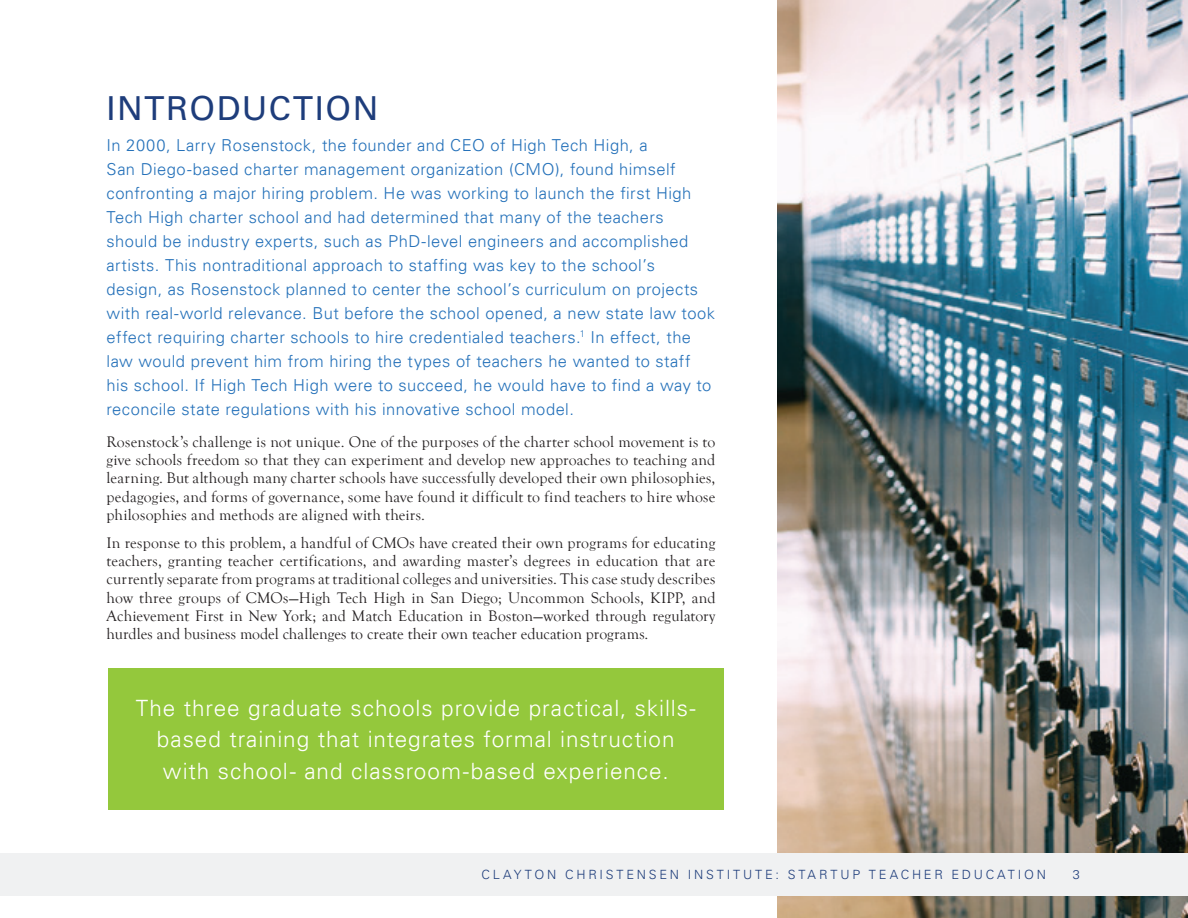
<style>
.page{position:relative;width:1188px;height:918px;background:#fff}
.page>*{position:absolute;margin:0;border:0;box-sizing:border-box;transform-origin:0 0}
.t1{font:33px "Univers LT Std";letter-spacing:.045em;color:#1e3d7b}
.t2{font:300 22.5px/31.5px "Univers LT";letter-spacing:.04em;color:#fff;text-align:center}
.t3{font:300 16.5px/24px "Univers LT";letter-spacing:.025em;color:#2370b9}
.t4{font:15.75px/18.5px "Goudy Old Style T";letter-spacing:.005em;color:#231f20;text-align:justify}
.t5{font:300 12.75px "Univers LT";letter-spacing:.22em;color:#1e3d7b}
</style>
<div class="page">
<div style="left:108px;top:669px;width:616px;height:141px;background:#94c83c"></div>
<img style="left:778px;top:0;width:410px;height:918px">
<div style="left:0;top:853px;width:1188px;height:43px;background:#f0f1f2"></div>
<h1 class="t1" style="left:107px;top:89px;width:273px">INTRODUCTION</h1>
<p class="t3" style="left:107px;top:133px;width:610px">In 2000, Larry Rosenstock, the founder and CEO of High Tech High, a<br>San Diego-based charter management organization (CMO), found himself confronting a major hiring problem. He was working to launch the first High Tech High charter school and had determined that many of the teachers should be industry experts, such as PhD-level engineers and accomplished artists. This nontraditional approach to staffing was key to the school’s design, as Rosenstock planned to center the school’s curriculum on projects with real-world relevance. But before the school opened, a new state law took effect requiring charter schools to hire credentialed teachers.<sup>1</sup> In effect, the law would prevent him from hiring the types of teachers he wanted to staff his school. If High Tech High were to succeed, he would have to find a way to reconcile state regulations with his innovative school model.</p>
<p class="t4" style="left:107px;top:433px;width:610px">Rosenstock’s challenge is not unique. One of the purposes of the charter school movement is to give schools freedom so that they can experiment and develop new approaches to teaching and learning. But although many charter schools have successfully developed their own philosophies, pedagogies, and forms of governance, some have found it difficult to find teachers to hire whose philosophies and methods are aligned with theirs.</p>
<p class="t4" style="left:107px;top:533px;width:611px">In response to this problem, a handful of CMOs have created their own programs for educating teachers, granting teacher certifications, and awarding master’s degrees in education that are currently separate from programs at traditional colleges and universities. This case study describes how three groups of CMOs—High Tech High in San Diego; Uncommon Schools, KIPP, and Achievement First in New York; and Match Education in Boston—worked through regulatory hurdles and business model challenges to create their own teacher education programs.</p>
<h2 class="t2" style="left:136px;top:692px;width:562px">The three graduate schools provide practical, skills&shy;based training that integrates formal instruction with school- and classroom-based experience.</h2>
<p class="t5" style="left:482px;top:866px;width:566px">CLAYTON CHRISTENSEN INSTITUTE: STARTUP TEACHER EDUCATION</p>
<p class="t5" style="left:1073px;top:866px;width:9px">3</p>
</div>
